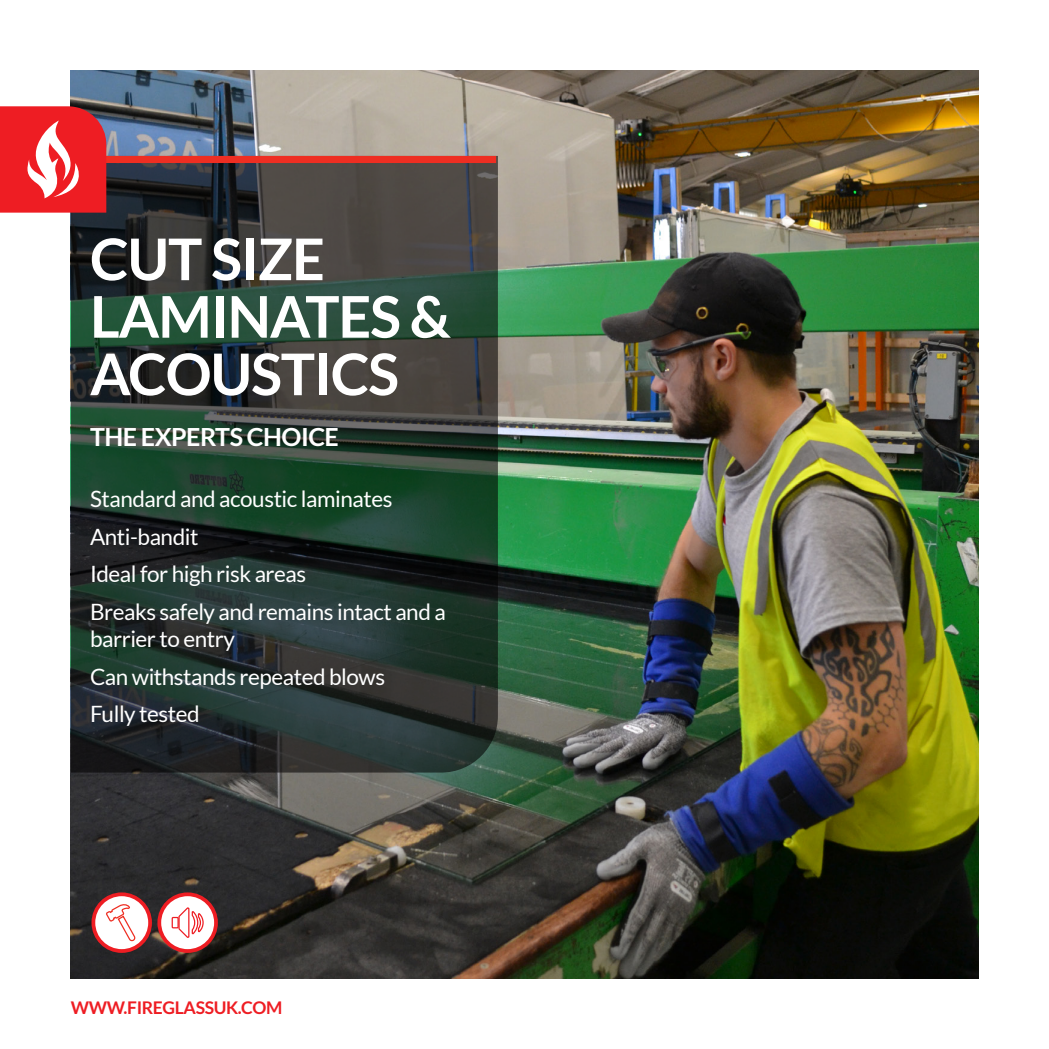
<style>
.page{position:relative;width:1049px;height:1049px;background:#fff}
.page>*{position:absolute;margin:0;border:0;box-sizing:border-box;transform-origin:0 0}
.t1{font:700 57.5px/57.5px "Lato";letter-spacing:-.02em;color:#fff}
.t2{font:700 25px "Lato";letter-spacing:-.02em;color:#fff}
.t3{font:22.5px/27px "Lato";letter-spacing:-.02em;color:#fff}
.t4{font:700 17.5px "Lato";letter-spacing:-.02em;color:#ee1d23}
</style>
<div class="page">
<img style="left:71px;top:71px;width:907px;height:907px">
<svg style="left:93px;top:894px;width:57px;height:57px"></svg>
<div style="left:91px;top:892px;width:61px;height:61px;border:4px solid #ee1d23;border-radius:50%"></div>
<svg style="left:159px;top:894px;width:57px;height:57px"></svg>
<div style="left:157px;top:892px;width:61px;height:61px;border:4px solid #ee1d23;border-radius:50%"></div>
<svg style="left:71px;top:156px;width:427px;height:616px;background:#293931"></svg>
<svg style="left:0;top:106px;width:496px;height:107px;background:#8b5c5d"></svg>
<svg style="left:105px;top:904px;width:31px;height:39px"></svg>
<div style="left:172px;top:917px;width:6px;height:11px;background:#fff"></div>
<div style="left:172px;top:917px;width:7px;height:11px;border:1px solid #ee1d23"></div>
<svg style="left:177px;top:906px;width:27px;height:33px"></svg>
<p class="t1" style="left:90px;top:230px;width:362px">CUT SIZE<br>LAMINATES &amp;<br>ACOUSTICS</p>
<p class="t2" style="left:90px;top:423px;width:250px">THE EXPERTS CHOICE</p>
<p class="t3" style="left:90px;top:485px;width:304px">Standard and acoustic laminates</p>
<p class="t3" style="left:90px;top:523px;width:110px">Anti-bandit</p>
<p class="t3" style="left:90px;top:561px;width:218px">Ideal for high risk areas</p>
<p class="t3" style="left:90px;top:598px;width:357px">Breaks safely and remains intact and a barrier to entry</p>
<p class="t3" style="left:90px;top:663px;width:297px">Can withstands repeated blows</p>
<p class="t3" style="left:90px;top:700px;width:111px">Fully tested</p>
<p class="t4" style="left:71px;top:997px;width:213px">WWW.FIREGLASSUK.COM</p>
</div>
